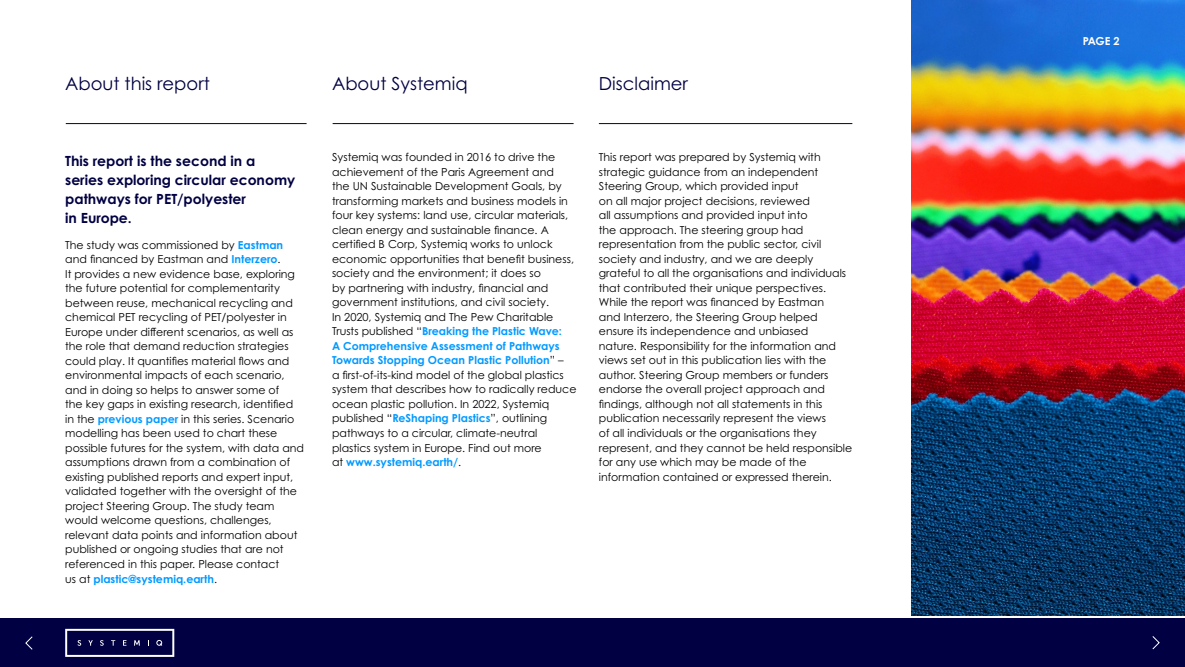
<style>
.page{position:relative;width:1185px;height:667px;background:#fff}
.page>*{position:absolute;margin:0;border:0;box-sizing:border-box;transform-origin:0 0}
.t1{font:18px "Century Gothic Pro";color:#000042}
.t2{font:700 14px/19px "Century Gothic Pro";color:#000042}
.t3{font:11px/14.5px "Century Gothic Pro";color:#000}
.t4{font:700 11px "Century Gothic Pro";color:#fff}
.s1{font-weight:700;color:#09f}
</style>
<div class="page">
<div style="left:0;top:618px;width:1185px;height:48px;background:#000042"></div>
<svg style="left:65px;top:628px;width:109px;height:28px"></svg>
<img style="left:911px;top:0;width:274px;height:615px">
<hr style="left:66px;top:123px;width:241px;height:1px;background:#000042">
<hr style="left:333px;top:123px;width:241px;height:1px;background:#000042">
<hr style="left:599px;top:123px;width:253px;height:1px;background:#000042">
<svg style="left:25px;top:636px;width:8px;height:13px"></svg>
<svg style="left:1152px;top:636px;width:8px;height:13px"></svg>
<h1 class="t1" style="left:65px;top:72px;width:146px">About this report</h1>
<p class="t2" style="left:65px;top:151px;width:232px">This report is the second in a series exploring circular economy pathways for PET/polyester<br>in Europe.</p>
<p class="t3" style="left:65px;top:237px;width:240px">The study was commissioned by <span class="s1">Eastman </span>and financed by Eastman and <span class="s1">Interzero</span>.<br>It provides a new evidence base, exploring the future potential for complementarity between reuse, mechanical recycling and chemical PET recycling of PET/polyester in Europe under different scenarios, as well as the role that demand reduction strategies could play. It quantifies material flows and environmental impacts of each scenario, and in doing so helps to answer some of<br>the key gaps in existing research, identified in the <span class="s1">previous paper</span> in this series. Scenario modelling has been used to chart these possible futures for the system, with data and assumptions drawn from a combination of existing published reports and expert input, validated together with the oversight of the project Steering Group. The study team would welcome questions, challenges, relevant data points and information about published or ongoing studies that are not referenced in this paper. Please contact<br>us at <span class="s1">plastic@systemiq.earth</span>.</p>
<h1 class="t1" style="left:332px;top:72px;width:137px">About Systemiq</h1>
<h1 class="t1" style="left:599px;top:72px;width:91px">Disclaimer</h1>
<p class="t3" style="left:332px;top:150px;width:246px">Systemiq was founded in 2016 to drive the achievement of the Paris Agreement and<br>the UN Sustainable Development Goals, by transforming markets and business models in four key systems: land use, circular materials, clean energy and sustainable finance. A certified B Corp, Systemiq works to unlock economic opportunities that benefit business, society and the environment; it does so<br>by partnering with industry, financial and government institutions, and civil society.<br>In 2020, Systemiq and The Pew Charitable Trusts published “<span class="s1">Breaking the Plastic Wave:<br>A Comprehensive Assessment of Pathways Towards Stopping Ocean Plastic Pollution</span>” –<br>a first-of-its-kind model of the global plastics system that describes how to radically reduce ocean plastic pollution. In 2022, Systemiq published “<span class="s1">ReShaping Plastics</span>”, outlining pathways to a circular, climate-neutral plastics system in Europe. Find out more<br>at <span class="s1">www.systemiq.earth/</span>.</p>
<p class="t3" style="left:599px;top:150px;width:255px">This report was prepared by Systemiq with strategic guidance from an independent Steering Group, which provided input<br>on all major project decisions, reviewed<br>all assumptions and provided input into<br>the approach. The steering group had representation from the public sector, civil society and industry, and we are deeply grateful to all the organisations and individuals that contributed their unique perspectives.<br>While the report was financed by Eastman<br>and Interzero, the Steering Group helped ensure its independence and unbiased<br>nature. Responsibility for the information and views set out in this publication lies with the author. Steering Group members or funders endorse the overall project approach and findings, although not all statements in this publication necessarily represent the views<br>of all individuals or the organisations they represent, and they cannot be held responsible for any use which may be made of the information contained or expressed therein.</p>
<p class="t4" style="left:1083px;top:34px;width:38px">PAGE 2</p>
</div>
